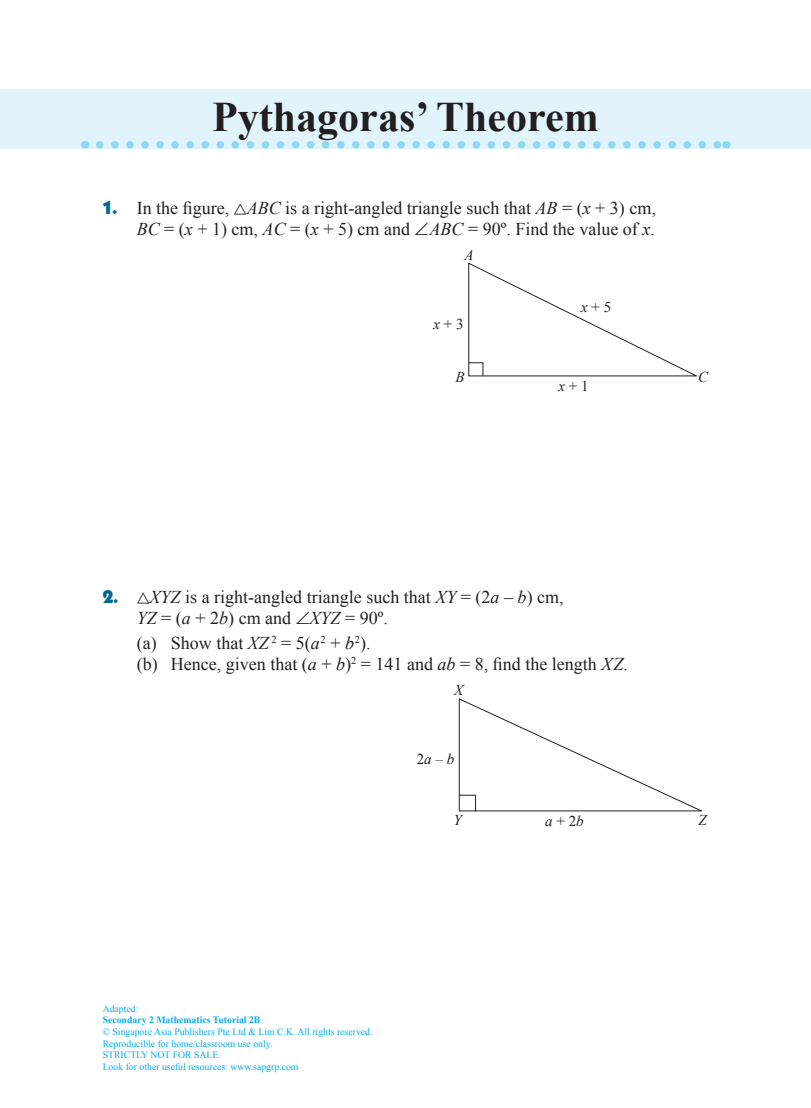
<style>
.page{position:relative;width:811px;height:1108px;background:#fff}
.page>*{position:absolute;margin:0;border:0;box-sizing:border-box;transform-origin:0 0}
.t1{font:700 42px "Times New Roman";color:#231f20}
.t2{font:18px/21px "Times New Roman";color:#231f20}
.t3{font:italic 15px "Times New Roman";color:#231f20}
.t4{font:15px "Times New Roman";color:#231f20}
.t5{font:9.75px/11.7px "Times New Roman";color:#00aeef}
.t6{font:700 9.75px "Times New Roman";color:#00aeef}
.s1{font-family:"Boulder";color:#006991}
.s2{font-family:"Math B"}
.s3{font-style:italic}
.s4{font-style:normal}
</style>
<div class="page">
<div style="left:0;top:89px;width:810px;height:59px;background:#e1f4fc"></div>
<svg style="left:100px;top:141px;width:618px;height:7px"></svg>
<svg style="left:468px;top:262px;width:229px;height:114px"></svg>
<svg style="left:458px;top:698px;width:244px;height:113px"></svg>
<h1 class="t1" style="left:212px;top:94px;width:388px">Pythagoras’ Theorem</h1>
<p class="t2" style="left:103px;top:197px;width:554px;text-align:right"><span class="s1">1.</span> In the figure, <span class="s2">&lt;</span><span class="s3">ABC</span> is a right-angled triangle such that <span class="s3">AB</span> = (<span class="s3">x</span> + 3) cm,<br><span class="s3">BC</span> = (<span class="s3">x</span> + 1) cm, <span class="s3">AC</span> = (<span class="s3">x</span> + 5) cm and ∠<span class="s3">ABC</span> = 90º. Find the value of <span class="s3">x</span>.</p>
<p class="t3" style="left:464px;top:246px;width:11px">A</p>
<p class="t4" style="left:433px;top:316px;width:32px"><span class="s3">x</span> + 3</p>
<p class="t3" style="left:455px;top:368px;width:11px">B</p>
<p class="t4" style="left:581px;top:298px;width:32px"><span class="s3">x</span> + 5</p>
<p class="t4" style="left:558px;top:377px;width:32px"><span class="s3">x</span> + 1</p>
<p class="t3" style="left:697px;top:368px;width:12px">C</p>
<p class="t2" style="left:137px;top:585px;width:428px;text-indent:-34px"><span class="s1">2.</span> <span class="s2">&lt;</span><span class="s3">XYZ</span> is a right-angled triangle such that <span class="s3">XY</span> = (2<span class="s3">a</span> – <span class="s3">b</span>) cm,<br><span class="s3">YZ</span> = (<span class="s3">a</span> + 2<span class="s3">b</span>) cm and ∠<span class="s3">XYZ</span> = 90º.</p>
<p class="t2" style="left:137px;top:632px;width:492px">(a) Show that <span class="s3">XZ</span> <sup>2</sup> = 5(<span class="s3">a</span><sup>2</sup> + <span class="s3">b</span><sup>2</sup>).<br>(b) Hence, given that (<span class="s3">a</span> + <span class="s3">b</span>)<sup>2</sup> = 141 and <span class="s3">ab</span> = 8, find the length <span class="s3">XZ</span>.</p>
<p class="t3" style="left:454px;top:681px;width:11px">X</p>
<p class="t3" style="left:416px;top:750px;width:39px"><span class="s4">2</span>a – b</p>
<p class="t5" style="left:103px;top:1002px;width:37px">Adapted:</p>
<p class="t6" style="left:103px;top:1014px;width:159px">Secondary 2 Mathematics Tutorial 2B</p>
<p class="t5" style="left:103px;top:1025px;width:271px">© Singapore Asia Publishers Pte Ltd &amp; Lim C.K. All rights reserved.<br>Reproducible for home/classroom use only.<br>STRICTLY NOT FOR SALE.<br>Look for other useful resources: www.sapgrp.com</p>
<p class="t3" style="left:453px;top:810px;width:10px">Y</p>
<p class="t3" style="left:698px;top:811px;width:10px">Z</p>
<p class="t3" style="left:545px;top:812px;width:40px">a <span class="s4">+ 2</span>b</p>
</div>
